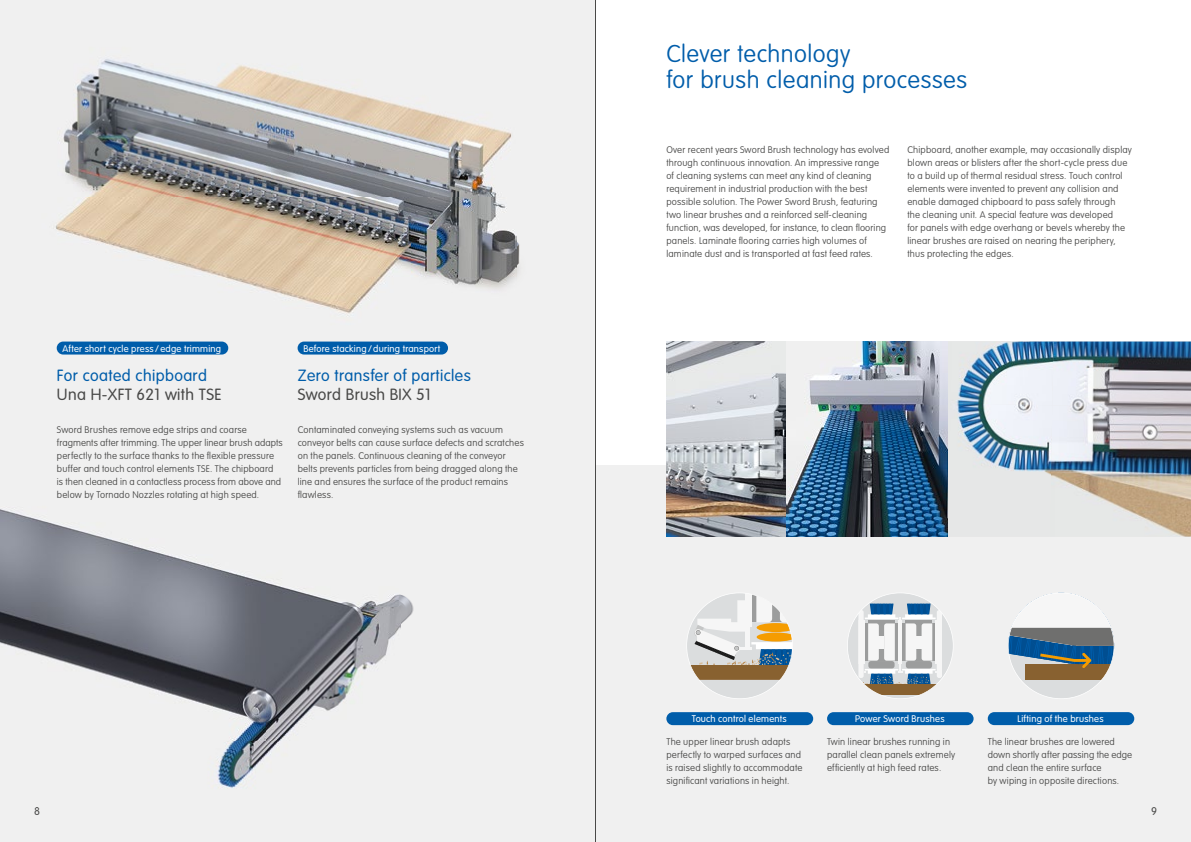
<style>
.page{position:relative;width:1191px;height:842px;background:#fff}
.page>*{position:absolute;margin:0;border:0;box-sizing:border-box;transform-origin:0 0}
.t1{font:100 24px/26px "VAG Rounded Std";letter-spacing:.02em;color:#005daa}
.t2{font:300 16px "VAG Rounded Std";letter-spacing:.025em;color:#005daa}
.t3{font:300 16px "VAG Rounded Std";letter-spacing:.025em;color:#494948}
.t4{font:300 11px "VAG Rounded Std";color:#494948}
.t5{font:100 9.5px/13px "VAG Rounded Std";letter-spacing:.02em;color:#494948}
.t6{font:300 9.5px "VAG Rounded Std";letter-spacing:.025em;color:#fff}
</style>
<div class="page">
<div style="left:0;top:465px;width:1191px;height:377px;background:#f0f0f0"></div>
<div style="left:0;top:0;width:595px;height:842px;background:#f0f0f0"></div>
<img style="left:1053px;top:342px;width:138px;height:63px">
<img style="left:947px;top:342px;width:106px;height:63px">
<img style="left:1052px;top:405px;width:139px;height:67px">
<img style="left:947px;top:403px;width:105px;height:69px">
<img style="left:1051px;top:472px;width:140px;height:65px">
<div style="left:947px;top:470px;width:104px;height:67px;background:#e6e7e7"></div>
<img style="left:666px;top:342px;width:121px;height:195px">
<img style="left:787px;top:342px;width:160px;height:195px">
<img style="left:0;top:509px;width:414px;height:279px">
<img style="left:56px;top:59px;width:464px;height:254px">
<svg style="left:687px;top:593px;width:106px;height:105px"></svg>
<svg style="left:1008px;top:592px;width:106px;height:106px"></svg>
<svg style="left:848px;top:593px;width:105px;height:105px"></svg>
<div style="left:297px;top:342px;width:151px;height:13px;background:#005daa;border-radius:6px"></div>
<div style="left:57px;top:342px;width:171px;height:13px;background:#005daa;border-radius:6px"></div>
<div style="left:666px;top:712px;width:147px;height:13px;background:#005daa;border-radius:6px"></div>
<div style="left:827px;top:712px;width:146px;height:13px;background:#005daa;border-radius:6px"></div>
<div style="left:987px;top:712px;width:147px;height:13px;background:#005daa;border-radius:6px"></div>
<hr style="left:595px;top:0;width:1px;height:842px;background:#494948">
<h1 class="t1" style="left:666px;top:41px;width:302px">Clever technology<br>for brush cleaning processes</h1>
<p class="t6" style="left:63px;top:343px;width:160px">After short cycle press / edge trimming</p>
<p class="t6" style="left:303px;top:343px;width:138px">Before stacking / during transport</p>
<h2 class="t2" style="left:57px;top:366px;width:151px">For coated chipboard</h2>
<h2 class="t3" style="left:57px;top:385px;width:166px">Una H-XFT 621 with TSE</h2>
<h2 class="t2" style="left:298px;top:366px;width:174px">Zero transfer of particles</h2>
<h2 class="t3" style="left:298px;top:385px;width:135px">Sword Brush BIX 51</h2>
<p class="t5" style="left:57px;top:423px;width:227px">Sword Brushes remove edge strips and coarse fragments after trimming. The upper linear brush adapts perfectly to the surface thanks to the flexible pressure buffer and touch control elements TSE. The chipboard<br>is then cleaned in a contactless process from above and below by Tornado Nozzles rotating at high speed.</p>
<p class="t5" style="left:298px;top:423px;width:228px">Contaminated conveying systems such as vacuum conveyor belts can cause surface defects and scratches on the panels. Continuous cleaning of the conveyor belts prevents particles from being dragged along the line and ensures the surface of the product remains flawless.</p>
<p class="t5" style="left:666px;top:144px;width:224px">Over recent years Sword Brush technology has evolved through continuous innovation. An impressive range<br>of cleaning systems can meet any kind of cleaning requirement in industrial production with the best possible solution. The Power Sword Brush, featuring two linear brushes and a reinforced self-cleaning function, was developed, for instance, to clean flooring panels. Laminate flooring carries high volumes of laminate dust and is transported at fast feed rates.</p>
<p class="t5" style="left:907px;top:143px;width:226px">Chipboard, another example, may occasionally display blown areas or blisters after the short-cycle press due to a build up of thermal residual stress. Touch control elements were invented to prevent any collision and enable damaged chipboard to pass safely through<br>the cleaning unit. A special feature was developed<br>for panels with edge overhang or bevels whereby the linear brushes are raised on nearing the periphery, thus protecting the edges.</p>
<p class="t6" style="left:692px;top:713px;width:96px">Touch control elements</p>
<p class="t5" style="left:666px;top:735px;width:137px">The upper linear brush adapts perfectly to warped surfaces and is raised slightly to accommodate significant variations in height.</p>
<p class="t5" style="left:827px;top:735px;width:130px">Twin linear brushes running in parallel clean panels extremely efficiently at high feed rates.</p>
<p class="t6" style="left:855px;top:713px;width:91px">Power Sword Brushes</p>
<p class="t6" style="left:1017px;top:713px;width:87px">Lifting of the brushes</p>
<p class="t5" style="left:987px;top:735px;width:146px">The linear brushes are lowered down shortly after passing the edge and clean the entire surface<br>by wiping in opposite directions.</p>
<p class="t4" style="left:34px;top:805px;width:7px">8</p>
<p class="t4" style="left:1151px;top:805px;width:7px">9</p>
</div>
